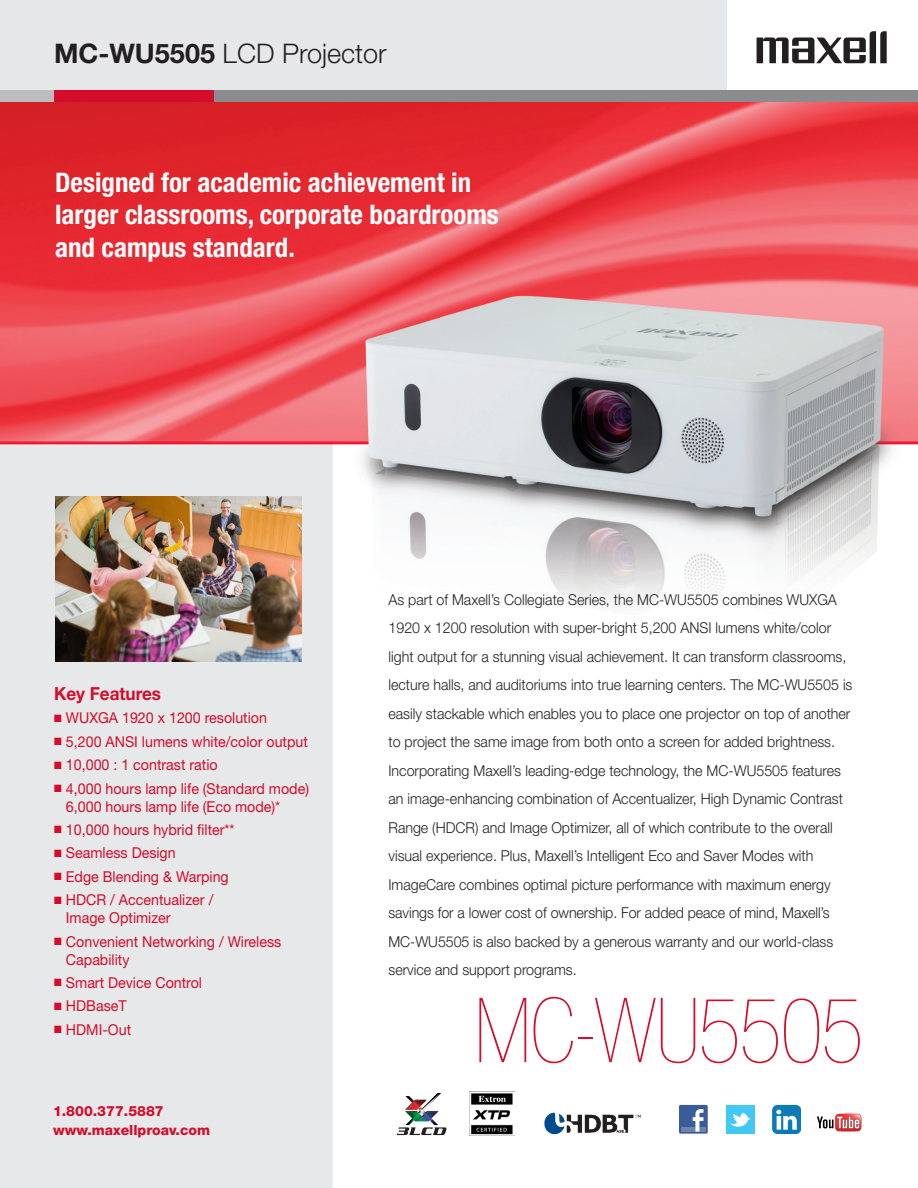
<style>
.page{position:relative;width:918px;height:1188px;background:#fff}
.page>*{position:absolute;margin:0;border:0;box-sizing:border-box;transform-origin:0 0}
.t1{font:200 condensed 90px "Helvetica Neue LT Std";letter-spacing:-.02em;color:#d30d2b}
.t2{font:700 condensed 27px/32.4px "Helvetica Neue LT Std";color:#fff}
.t3{font:300 27px "Helvetica Neue LT Std";color:#231f20}
.t4{font:700 18px "Helvetica Neue LT Std";color:#d30d2b;scale:.95 1}
.t5{font:300 15px/28.5px "Helvetica Neue LT Std";color:#231f20;scale:.95 1}
.t6{font:15px/18px "Helvetica Neue LT Std";color:#d30d2b;scale:.95 1}
.t7{font:800 14.1px "Helvetica Neue LT Std";color:#d30d2b}
.s1{font-weight:700}
</style>
<div class="page">
<img style="left:0;top:102px;width:918px;height:1086px">
<div style="left:0;top:0;width:726px;height:94px;background:#e6e7e9"></div>
<img style="left:56px;top:497px;width:245px;height:164px">
<div style="left:0;top:90px;width:117px;height:12px;background:#bcbdc0"></div>
<div style="left:54px;top:90px;width:179px;height:12px;background:#d30d2b"></div>
<div style="left:215px;top:90px;width:703px;height:12px;background:#8a8c8f"></div>
<svg style="left:397px;top:1127px;width:50px;height:8px"></svg>
<img style="left:405px;top:1093px;width:36px;height:32px">
<img style="left:470px;top:1092px;width:45px;height:43px">
<img style="left:542px;top:1111px;width:99px;height:25px">
<svg style="left:757px;top:31px;width:130px;height:32px"></svg>
<svg style="left:817px;top:1114px;width:45px;height:18px"></svg>
<div style="left:679px;top:1105px;width:29px;height:29px;background:#3b5b99;border-radius:2px"></div>
<div style="left:681px;top:1127px;width:25px;height:5px;background:#6d84b3"></div>
<svg style="left:693px;top:1109px;width:11px;height:23px"></svg>
<svg style="left:772px;top:1105px;width:29px;height:29px"></svg>
<div style="left:726px;top:1105px;width:29px;height:29px;background:#42c8f4"></div>
<svg style="left:730px;top:1113px;width:20px;height:14px"></svg>
<p class="t3" style="left:54px;top:37px;width:334px"><span class="s1">MC-WU5505</span> LCD Projector</p>
<p class="t2" style="left:55px;top:166px;width:445px">Designed for academic achievement in larger classrooms, corporate boardrooms and campus standard.</p>
<p class="t4" style="left:54px;top:682px;width:114px">Key Features</p>
<p class="t6" style="left:54px;top:709px;width:226px">■ WUXGA 1920 x 1200 resolution</p>
<p class="t6" style="left:54px;top:732px;width:269px">■ 5,200 ANSI lumens white/color output</p>
<p class="t6" style="left:54px;top:756px;width:174px">■ 10,000 : 1 contrast ratio</p>
<p class="t6" style="left:66px;top:779px;width:257px;text-indent:-12px">■ 4,000 hours lamp life (Standard mode)<br>6,000 hours lamp life (Eco mode)*</p>
<p class="t6" style="left:54px;top:820px;width:192px">■ 10,000 hours hybrid filter**</p>
<p class="t6" style="left:54px;top:844px;width:130px">■ Seamless Design</p>
<p class="t6" style="left:54px;top:867px;width:185px">■ Edge Blending &amp; Warping</p>
<p class="t6" style="left:66px;top:891px;width:157px;text-indent:-12px">■ HDCR / Accentualizer /<br>Image Optimizer</p>
<p class="t6" style="left:66px;top:932px;width:228px;text-indent:-12px">■ Convenient Networking / Wireless<br>Capability</p>
<p class="t6" style="left:54px;top:973px;width:157px">■ Smart Device Control</p>
<p class="t6" style="left:54px;top:997px;width:78px">■ HDBaseT</p>
<p class="t6" style="left:54px;top:1020px;width:83px">■ HDMI-Out</p>
<p class="t7" style="left:53px;top:1102px;width:112px">1.800.377.5887</p>
<p class="t7" style="left:53px;top:1122px;width:158px">www.maxellproav.com</p>
<p class="t5" style="left:388px;top:585px;width:490px">As part of Maxell’s Collegiate Series, the MC-WU5505 combines WUXGA 1920 x 1200 resolution with super-bright 5,200 ANSI lumens white/color light output for a stunning visual achievement. It can transform classrooms, lecture halls, and auditoriums into true learning centers. The MC-WU5505 is easily stackable which enables you to place one projector on top of another to project the same image from both onto a screen for added brightness.<br>Incorporating Maxell’s leading-edge technology, the MC-WU5505 features an image-enhancing combination of Accentualizer, High Dynamic Contrast Range (HDCR) and Image Optimizer, all of which contribute to the overall visual experience. Plus, Maxell’s Intelligent Eco and Saver Modes with ImageCare combines optimal picture performance with maximum energy savings for a lower cost of ownership. For added peace of mind, Maxell’s MC-WU5505 is also backed by a generous warranty and our world-class service and support programs.</p>
<p class="t1" style="left:474px;top:981px;width:391px">MC-WU5505</p>
</div>
